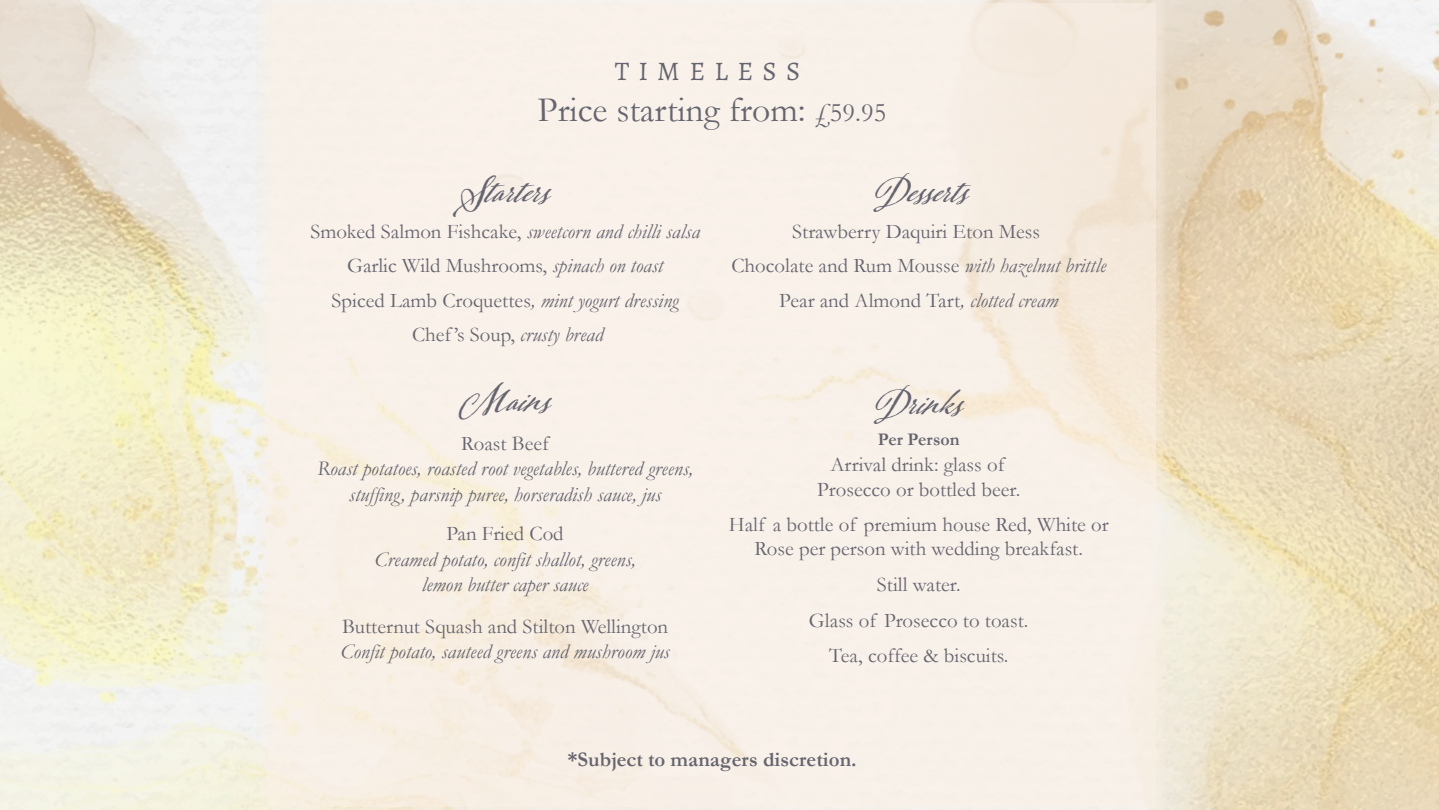
<style>
.page{position:relative;width:1439px;height:810px;background:#fff}
.page>*{position:absolute;margin:0;border:0;box-sizing:border-box;transform-origin:0 0}
.t1{font:41.65px "Adorn Coronet";color:#66656f}
.t2{font:35.7px "Garamond";color:#66656f}
.t3{font:26.78px "Alegreya";letter-spacing:.345em;color:#66656f}
.t4{font:20.82px/34.1px "Garamond";color:#66656f;text-align:center}
.t5{font:italic 20.82px/25.7px "Garamond";letter-spacing:.005em;color:#66656f;text-align:center}
.t6{font:700 20.82px "Garamond";letter-spacing:.005em;color:#66656f}
.t7{font:700 17.85px "Garamond";color:#66656f}
.s1{font-size:26.78px}
.s2{font-style:italic}
</style>
<div class="page">
<img style="left:0;top:0;width:1438px;height:809px">
<img style="left:252px;top:0;width:920px;height:809px">
<div style="left:268px;top:3px;width:887px;height:803px;background:#fbf1e7"></div>
<p class="t3" style="left:615px;top:54px;width:187px">TIMELESS</p>
<h2 class="t2" style="left:537px;top:86px;width:350px">Price starting from: <span class="s1">£59.95</span></h2>
<h1 class="t1" style="left:460px;top:161px;width:92px">Starters</h1>
<p class="t4" style="left:310px;top:214px;width:391px">Smoked Salmon Fishcake, <span class="s2">sweetcorn and chilli salsa </span>Garlic Wild Mushrooms, <span class="s2">spinach on toast<br></span>Spiced Lamb Croquettes<span class="s2">, mint yogurt dressing </span>Chef ’s Soup, <span class="s2">crusty bread</span></p>
<h1 class="t1" style="left:459px;top:370px;width:94px">Mains</h1>
<p class="t4" style="left:461px;top:425px;width:89px">Roast Beef</p>
<p class="t5" style="left:317px;top:454px;width:377px">Roast potatoes, roasted root vegetables, buttered greens, stuffing, parsnip puree, horseradish sauce, jus</p>
<p class="t4" style="left:446px;top:516px;width:119px">Pan Fried Cod</p>
<p class="t5" style="left:374px;top:546px;width:263px;line-height:24.8px">Creamed potato, confit shallot, greens, lemon butter caper sauce</p>
<p class="t4" style="left:342px;top:608px;width:328px">Butternut Squash and Stilton Wellington</p>
<p class="t5" style="left:340px;top:638px;width:331px">Confit potato, sauteed greens and mushroom jus</p>
<h1 class="t1" style="left:874px;top:161px;width:97px">Desserts</h1>
<p class="t4" style="left:731px;top:214px;width:376px">Strawberry Daquiri Eton Mess<br>Chocolate and Rum Mousse <span class="s2">with hazelnut brittle<br></span>Pear and Almond Tart<span class="s2">, clotted cream</span></p>
<h1 class="t1" style="left:874px;top:373px;width:91px">Drinks</h1>
<p class="t7" style="left:878px;top:427px;width:83px">Per Person</p>
<p class="t4" style="left:817px;top:451px;width:204px;line-height:24.8px">Arrival drink: glass of<br>Prosecco or bottled beer.</p>
<p class="t4" style="left:729px;top:512px;width:381px;line-height:23.8px">Half a bottle of premium house Red, White or<br>Rose per person with wedding breakfast.</p>
<p class="t4" style="left:809px;top:565px;width:221px;line-height:35.7px">Still water.<br>Glass of Prosecco to toast.<br>Tea, coffee &amp; biscuits.</p>
<p class="t6" style="left:567px;top:744px;width:291px">*Subject to managers discretion.</p>
</div>
